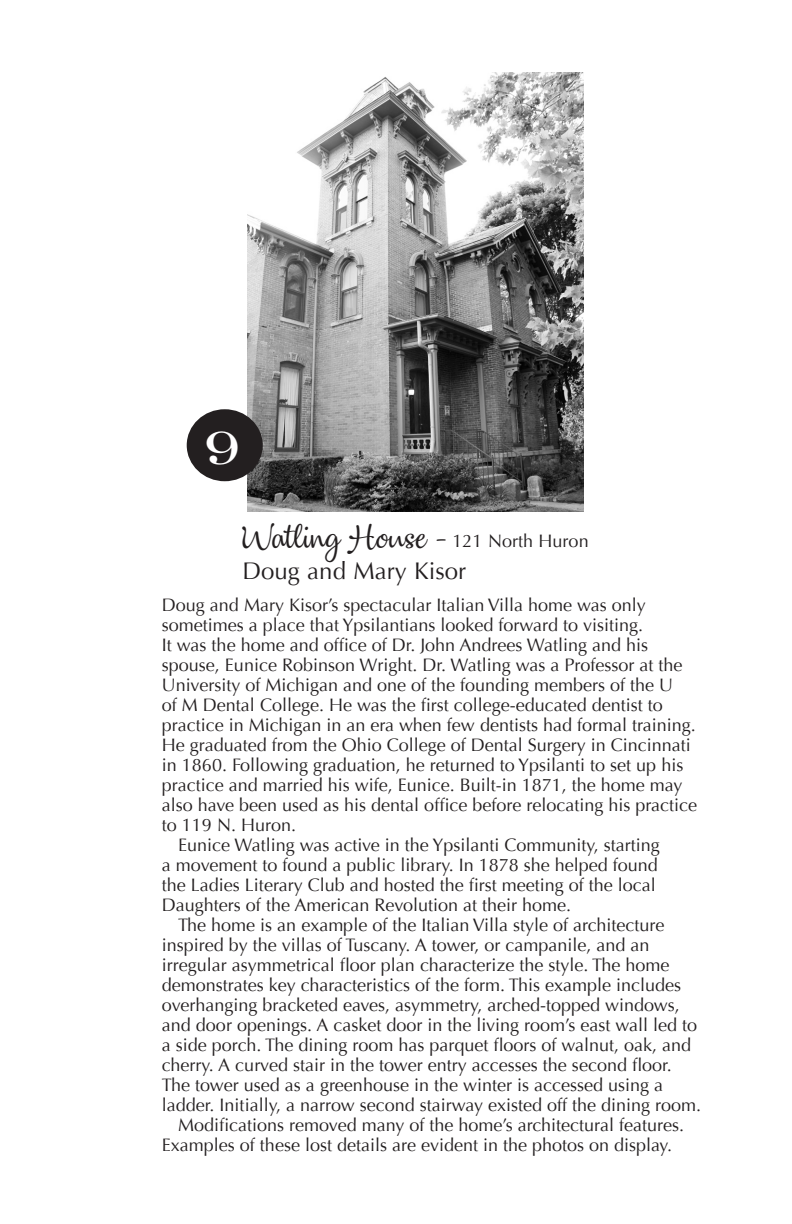
<style>
.page{position:relative;width:792px;height:1224px;background:#fff}
.page>*{position:absolute;margin:0;border:0;box-sizing:border-box;transform-origin:0 0}
.t1{font:48px "Engravers D Roma";color:#fff}
.t2{font:24px "Optima";color:#231f20}
.t3{font:18px/20px "Optima";color:#231f20}
.s1{font-family:"Dulcelin";font-size:32.2px}
.s2{font-family:"Dulcelin";font-size:32px}
</style>
<div class="page">
<img style="left:248px;top:72px;width:336px;height:439px">
<div style="left:187px;top:409px;width:76px;height:72px;background:#231f20;border-radius:50%"></div>
<p class="t1" style="left:205px;top:422px;width:37px">9</p>
<p class="t3" style="left:243px;top:531px;width:348px"><span class="s1">Watli</span><span class="s2">ng Hou</span><span class="s1">se -</span> 121 North Huron</p>
<p class="t2" style="left:243px;top:557px;width:225px">Doug and Mary Kisor</p>
<p class="t3" style="left:162px;top:595px;width:537px">Doug and Mary Kisor’s spectacular Italian Villa home was only sometimes a place that Ypsilantians looked forward to visiting.<br>It was the home and office of Dr. John Andrees Watling and his spouse, Eunice Robinson Wright. Dr. Watling was a Professor at the University of Michigan and one of the founding members of the U<br>of M Dental College. He was the first college-educated dentist to practice in Michigan in an era when few dentists had formal training.<br>He graduated from the Ohio College of Dental Surgery in Cincinnati in 1860. Following graduation, he returned to Ypsilanti to set up his practice and married his wife, Eunice. Built-in 1871, the home may also have been used as his dental office before relocating his practice to 119 N. Huron.</p>
<p class="t3" style="left:162px;top:835px;width:499px;text-indent:16px">Eunice Watling was active in the Ypsilanti Community, starting a movement to found a public library. In 1878 she helped found the Ladies Literary Club and hosted the first meeting of the local Daughters of the American Revolution at their home.</p>
<p class="t3" style="left:162px;top:915px;width:541px;text-indent:16px">The home is an example of the Italian Villa style of architecture inspired by the villas of Tuscany. A tower, or campanile, and an irregular asymmetrical floor plan characterize the style. The home demonstrates key characteristics of the form. This example includes overhanging bracketed eaves, asymmetry, arched-topped windows, and door openings. A casket door in the living room’s east wall led to a side porch. The dining room has parquet floors of walnut, oak, and cherry. A curved stair in the tower entry accesses the second floor.<br>The tower used as a greenhouse in the winter is accessed using a ladder. Initially, a narrow second stairway existed off the dining room.</p>
<p class="t3" style="left:162px;top:1115px;width:524px;text-indent:16px">Modifications removed many of the home’s architectural features.<br>Examples of these lost details are evident in the photos on display.</p>
</div>
